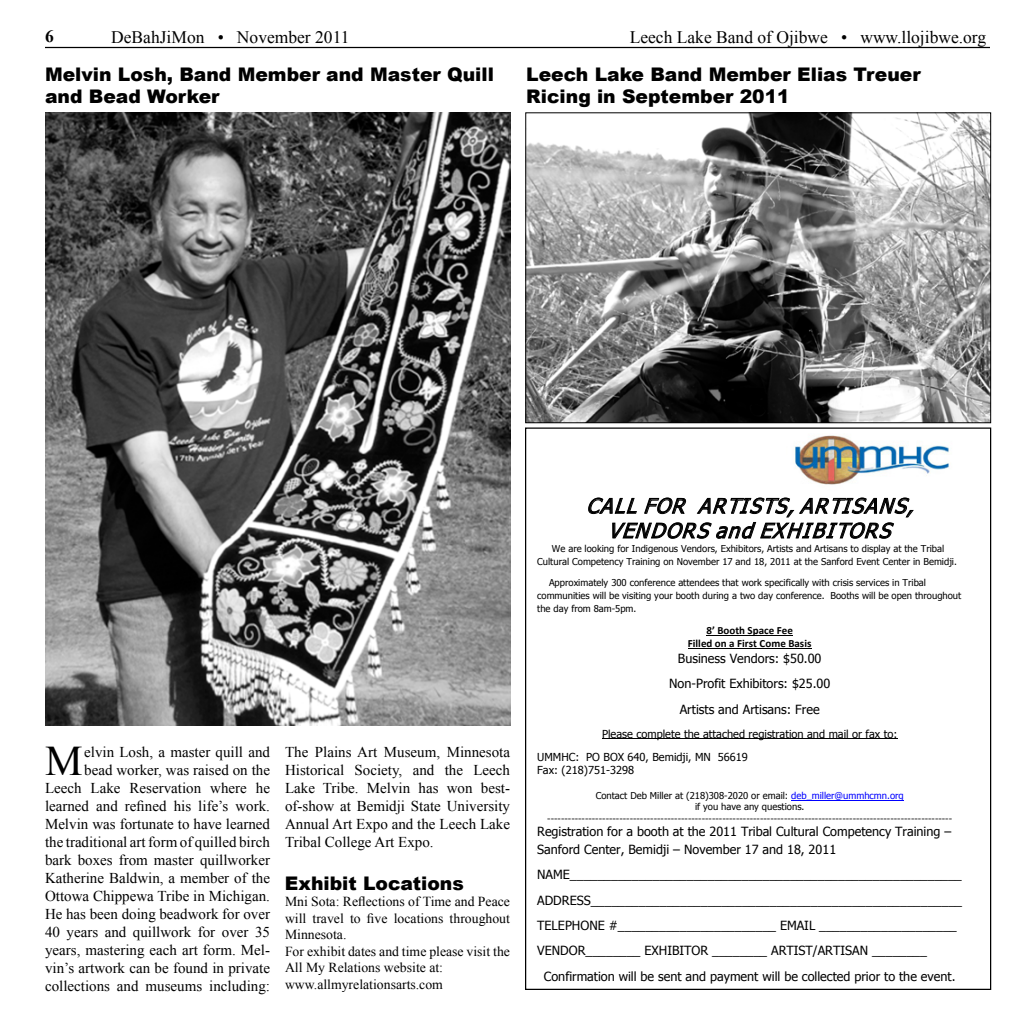
<style>
.page{position:relative;width:1035px;height:1035px;background:#fff}
.page>*{position:absolute;margin:0;border:0;box-sizing:border-box;transform-origin:0 0}
.t1{font:42.12px "Times New Roman";color:#000}
.t2{font:italic 20.5px/24.8px "Tahoma";color:#000;text-align:center}
.t3{font:900 18.75px/22.5px "Arial";color:#000}
.t4{font:17.5px "Times New Roman";color:#000}
.t5{font:700 17.5px "Times New Roman";color:#000}
.t6{font:15px/18px "Times New Roman";color:#000;text-align:right}
.t7{font:13.75px/16.6px "Times New Roman";color:#000}
.t8{font:12.62px/25.4px "Tahoma";color:#000;text-align:center}
.t9{font:11px "Tahoma";color:#000}
.t10{font:700 11px "Calibri";color:#000}
.t11{font:9.5px/13.1px "Tahoma";color:#000;text-align:center}
.s1{color:#00f}
</style>
<div class="page">
<hr style="left:45px;top:47px;width:945px;height:1px;background:#000">
<img style="left:45px;top:112px;width:465px;height:614px">
<svg style="left:588px;top:498px;width:326px;height:41px"></svg>
<hr style="left:706px;top:635px;width:87px;height:1px;background:#000">
<hr style="left:688px;top:648px;width:124px;height:1px;background:#000">
<hr style="left:602px;top:738px;width:295px;height:1px;background:#000">
<hr style="left:791px;top:800px;width:113px;height:1px;background:#00f">
<img style="left:795px;top:435px;width:155px;height:50px">
<img style="left:527px;top:114px;width:462px;height:307px">
<div style="left:525px;top:112px;width:466px;height:311px;border:1px solid #000"></div>
<p class="t5" style="left:45px;top:25px;width:10px">6</p>
<p class="t4" style="left:111px;top:25px;width:240px">DeBahJiMon • November 2011</p>
<p class="t4" style="left:630px;top:25px;width:358px">Leech Lake Band of Ojibwe • www.llojibwe.org</p>
<p class="t3" style="left:45px;top:62px;width:450px">Melvin Losh, Band Member and Master Quill and Bead Worker</p>
<p class="t3" style="left:526px;top:62px;width:396px">Leech Lake Band Member Elias Treuer<br>Ricing in September 2011</p>
<p class="t6" style="left:45px;top:742px;width:227px">elvin Losh, a master quill and<br>bead worker, was raised on the Leech Lake Reservation where he learned and refined his life’s work.<br>Melvin was fortunate to have learned the traditional art form of quilled birch bark boxes from master quillworker Katherine Baldwin, a member of the Ottowa Chippewa Tribe in Michigan.<br>He has been doing beadwork for over 40 years and quillwork for over 35 years, mastering each art form. Mel&shy;vin’s artwork can be found in private collections and museums including:</p>
<p class="t6" style="left:285px;top:742px;width:227px;text-align:justify">The Plains Art Museum, Minnesota Historical Society, and the Leech Lake Tribe. Melvin has won best&shy;of-show at Bemidji State University Annual Art Expo and the Leech Lake Tribal College Art Expo.</p>
<h1 class="t1" style="left:45px;top:732px;width:37px">M</h1>
<p class="t3" style="left:285px;top:871px;width:180px">Exhibit Locations</p>
<p class="t7" style="left:285px;top:893px;width:227px">Mni Sota: Reflections of Time and Peace will travel to five locations throughout<br>Minnesota.<br>For exhibit dates and time please visit the<br>All My Relations website at: www.allmyrelationsarts.com</p>
<h2 class="t2" style="left:586px;top:493px;width:337px">CALL FOR ARTISTS, ARTISANS,<br>VENDORS and EXHIBITORS</h2>
<p class="t11" style="left:537px;top:541px;width:421px">We are looking for Indigenous Vendors, Exhibitors, Artists and Artisans to display at the Tribal<br>Cultural Competency Training on November 17 and 18, 2011 at the Sanford Event Center in Bemidji.</p>
<p class="t11" style="left:537px;top:575px;width:426px;text-align:left;text-indent:12px">Approximately 300 conference attendees that work specifically with crisis services in Tribal communities will be visiting your booth during a two day conference. Booths will be open throughout the day from 8am-5pm.</p>
<p class="t10" style="left:706px;top:623px;width:88px">8’ Booth Space Fee</p>
<p class="t8" style="left:678px;top:645px;width:145px">Business Vendors: $50.00</p>
<p class="t10" style="left:688px;top:637px;width:125px">Filled on a First Come Basis</p>
<p class="t8" style="left:669px;top:670px;width:163px">Non-Profit Exhibitors: $25.00<br>Artists and Artisans: Free</p>
<p class="t9" style="left:537px;top:749px;width:212px">UMMHC: PO BOX 640, Bemidji, MN 56619</p>
<p class="t9" style="left:602px;top:726px;width:297px">Please complete the attached registration and mail or fax to:</p>
<p class="t9" style="left:537px;top:763px;width:98px">Fax: (218)751-3298</p>
<p class="t11" style="left:547px;top:789px;width:406px;line-height:11.4px">Contact Deb Miller at (218)308-2020 or email: <span class="s1">deb_miller@ummhcmn.org<br></span>if you have any questions. ----------------------------------------------------------------------------------------------------------------------</p>
<p class="t8" style="left:537px;top:823px;width:416px;line-height:17.4px;text-align:left">Registration for a booth at the 2011 Tribal Cultural Competency Training –<br>Sanford Center, Bemidji – November 17 and 18, 2011</p>
<p class="t8" style="left:537px;top:861px;width:426px">NAME_________________________________________________________</p>
<p class="t8" style="left:537px;top:887px;width:426px">ADDRESS______________________________________________________</p>
<p class="t8" style="left:537px;top:912px;width:421px">TELEPHONE #_______________________ EMAIL ____________________</p>
<p class="t8" style="left:537px;top:937px;width:391px">VENDOR________ EXHIBITOR ________ ARTIST/ARTISAN ________</p>
<p class="t8" style="left:544px;top:963px;width:413px">Confirmation will be sent and payment will be collected prior to the event.</p>
</div>
